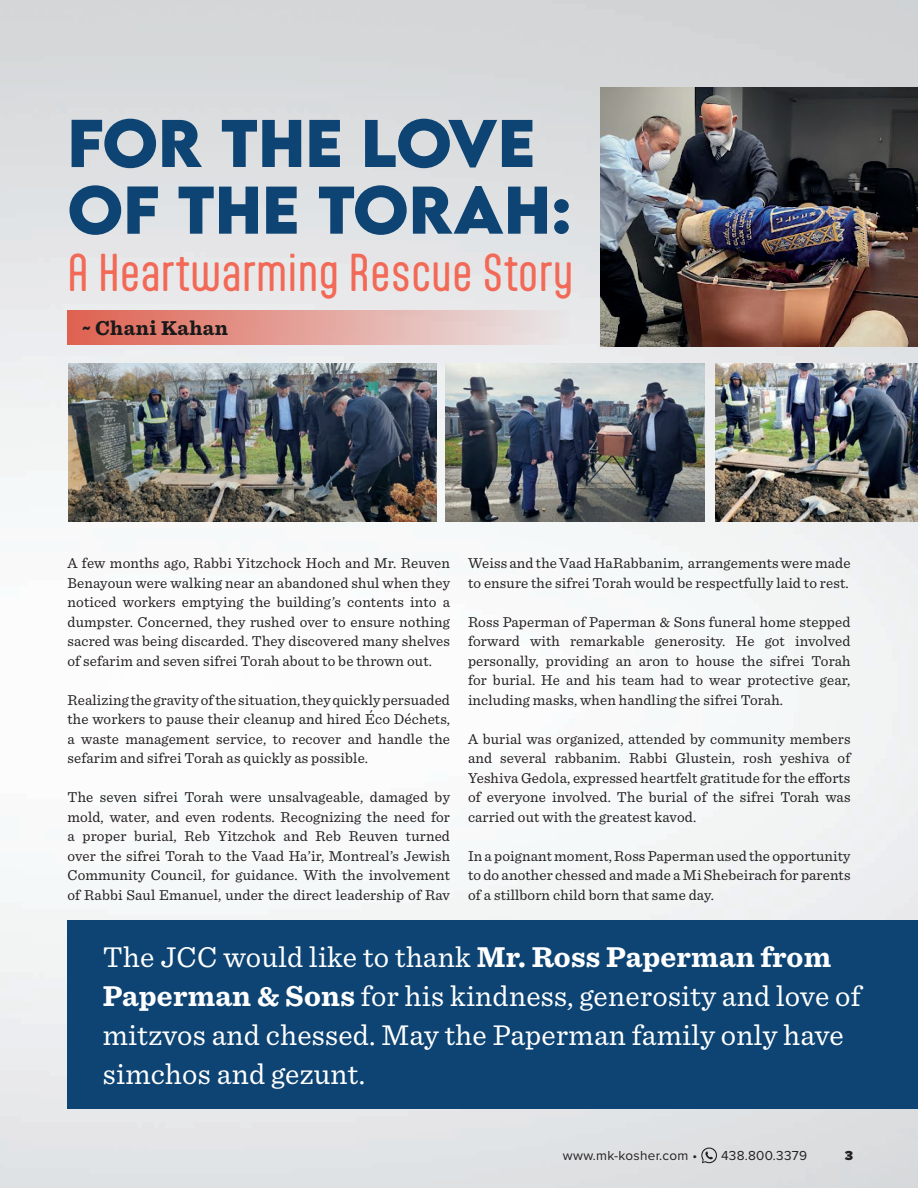
<style>
.page{position:relative;width:918px;height:1188px;background:#fff}
.page>*{position:absolute;margin:0;border:0;box-sizing:border-box;transform-origin:0 0}
.t1{font:700 59.85px/66.8px "LEMONMILK";color:#0d4473}
.t2{font:45.15px "Aptly";color:#f26a57}
.t3{font:30px/39px "Sentinel";letter-spacing:.01em;color:#fff}
.t4{font:700 21px "Sentinel";letter-spacing:.02em;color:#191919}
.t5{font:15px/19.5px "Sentinel";letter-spacing:.01em;color:#231f20;text-align:justify}
.t6{font:13.5px "Proxima Nova";letter-spacing:.02em;color:#231f20}
.t7{font:900 13.5px "Proxima Nova";color:#231f20}
.s1{font-weight:700}
</style>
<div class="page">
<img style="left:0;top:0;width:918px;height:1188px">
<div style="left:68px;top:311px;width:502px;height:34px;background:linear-gradient(to right,#df6251,#e9e9ea)"></div>
<div style="left:68px;top:920px;width:850px;height:189px;background:#0d4473"></div>
<svg style="left:701px;top:1147px;width:17px;height:17px"></svg>
<img style="left:68px;top:363px;width:368px;height:159px">
<img style="left:446px;top:363px;width:259px;height:159px">
<img style="left:601px;top:87px;width:317px;height:259px">
<img style="left:715px;top:363px;width:203px;height:159px">
<h1 class="t1" style="left:67px;top:110px;width:506px">FOR THE LOVE<br>OF THE TORAH:</h1>
<h2 class="t2" style="left:68px;top:244px;width:508px">A Heartwarming Rescue Story</h2>
<h3 class="t4" style="left:82px;top:312px;width:147px">~ Chani Kahan</h3>
<p class="t5" style="left:68px;top:553px;width:384px">A few months ago, Rabbi Yitzchock Hoch and Mr. Reuven Benayoun were walking near an abandoned shul when they noticed workers emptying the building’s contents into a dumpster. Concerned, they rushed over to ensure nothing sacred was being discarded. They discovered many shelves of sefarim and seven sifrei Torah about to be thrown out.</p>
<p class="t5" style="left:68px;top:689px;width:384px">Realizing the gravity of the situation, they quickly persuaded the workers to pause their cleanup and hired Éco Déchets, a waste management service, to recover and handle the sefarim and sifrei Torah as quickly as possible.</p>
<p class="t5" style="left:68px;top:787px;width:384px">The seven sifrei Torah were unsalvageable, damaged by mold, water, and even rodents. Recognizing the need for a proper burial, Reb Yitzchok and Reb Reuven turned over the sifrei Torah to the Vaad Ha’ir, Montreal’s Jewish Community Council, for guidance. With the involvement of Rabbi Saul Emanuel, under the direct leadership of Rav</p>
<p class="t5" style="left:468px;top:553px;width:384px">Weiss and the Vaad HaRabbanim, arrangements were made to ensure the sifrei Torah would be respectfully laid to rest.</p>
<p class="t5" style="left:468px;top:611px;width:384px">Ross Paperman of Paperman &amp; Sons funeral home stepped forward with remarkable generosity. He got involved personally, providing an aron to house the sifrei Torah for burial. He and his team had to wear protective gear, including masks, when handling the sifrei Torah.</p>
<p class="t5" style="left:468px;top:728px;width:384px">A burial was organized, attended by community members and several rabbanim. Rabbi Glustein, rosh yeshiva of Yeshiva Gedola, expressed heartfelt gratitude for the efforts of everyone involved. The burial of the sifrei Torah was carried out with the greatest kavod.</p>
<p class="t5" style="left:468px;top:845px;width:384px">In a poignant moment, Ross Paperman used the opportunity to do another chessed and made a Mi Shebeirach for parents of a stillborn child born that same day.</p>
<h3 class="t3" style="left:103px;top:935px;width:760px">The JCC would like to thank <span class="s1">Mr. Ross Paperman from Paperman &amp; Sons</span> for his kindness, generosity and love of mitzvos and chessed. May the Paperman family only have simchos and gezunt.</h3>
<p class="t6" style="left:563px;top:1146px;width:136px">www.mk-kosher.com •</p>
<p class="t6" style="left:721px;top:1146px;width:87px">438.800.3379</p>
<p class="t7" style="left:845px;top:1146px;width:10px">3</p>
</div>
